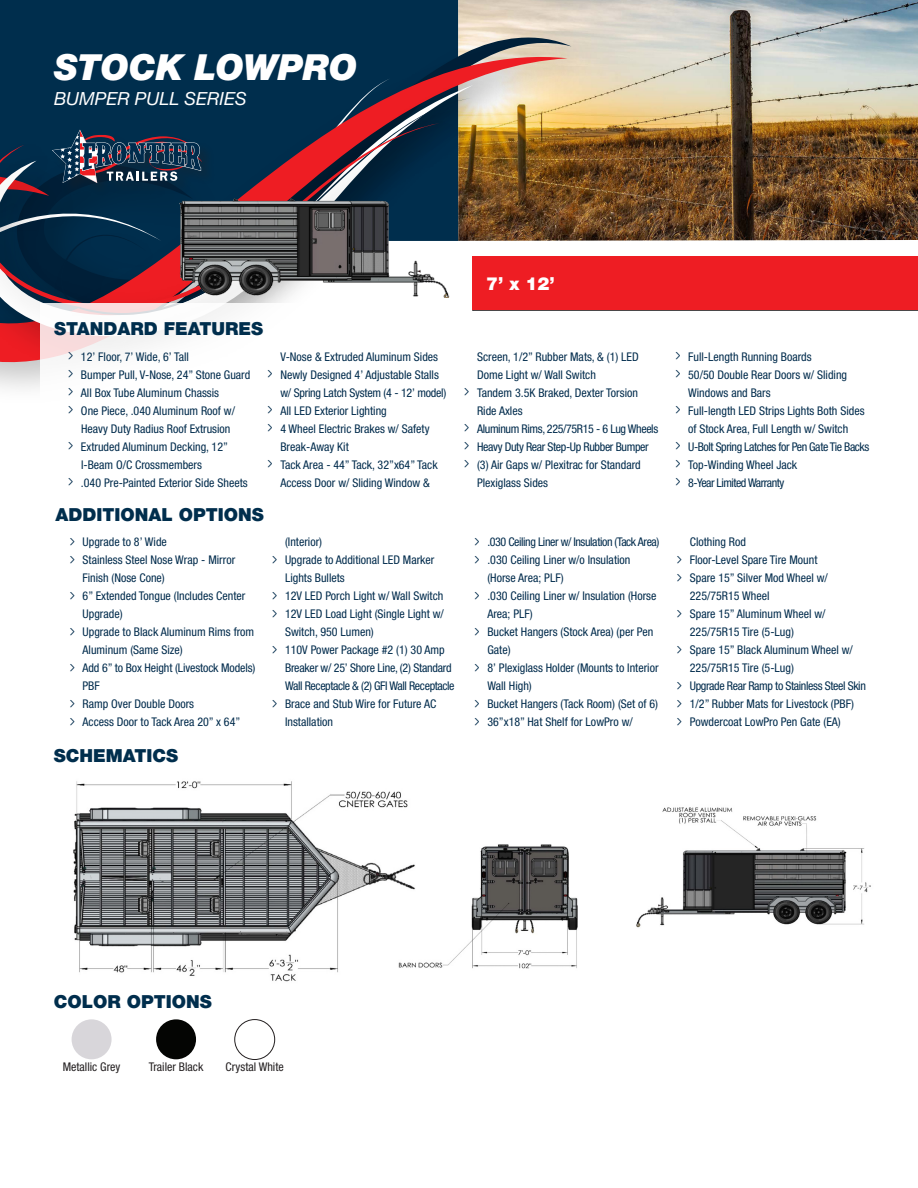
<style>
.page{position:relative;width:918px;height:1188px;background:#fff}
.page>*{position:absolute;margin:0;border:0;box-sizing:border-box;transform-origin:0 0}
.Default{font:italic 900 36px "Helvetica Neue LT Pro";letter-spacing:-.01em;color:#fff}
.Default-2{font:900 18px "Helvetica Neue LT Pro";color:#002e4d}
.Default-3{font:italic 18px "Helvetica Neue";color:#fff}
.Default-4{font:900 18px "Helvetica Neue LT Pro";color:#fff}
.t1{font:condensed 12px/18px "Helvetica Neue LT Pro";color:#002b4c}
.t2{font:condensed 12px "Helvetica Neue LT Pro";letter-spacing:-.03em;color:#002b4c}
.t3{font:condensed 12px/18px "Helvetica Neue LT Pro";letter-spacing:-.02em;color:#002b4c}
.t4{font:condensed 12px "Helvetica Neue LT Pro";letter-spacing:-.035em;color:#002b4c}
.t5{font:condensed 12px "Helvetica Neue LT Pro";color:#231f20}
.t6{font:condensed 12px "Helvetica Neue LT Pro";letter-spacing:-.04em;color:#002b4c}
</style>
<div class="page">
<div style="left:0;top:0;width:458px;height:11px;background:#002e4d"></div>
<img style="left:458px;top:0;width:460px;height:241px">
<img style="left:0;top:11px;width:626px;height:300px">
<img style="left:0;top:30px;width:622px;height:281px">
<img style="left:0;top:46px;width:568px;height:265px">
<img style="left:0;top:57px;width:528px;height:332px">
<img style="left:34px;top:71px;width:491px;height:298px">
<img style="left:0;top:96px;width:495px;height:268px">
<svg style="left:0;top:123px;width:440px;height:190px;fill:#002b49"></svg>
<div style="left:40px;top:304px;width:417px;height:100px;background:#fff"></div>
<div style="left:472px;top:256px;width:446px;height:54px;background:#ee1d23"></div>
<img style="left:178px;top:156px;width:273px;height:141px">
<div style="left:52px;top:130px;width:164px;height:67px;background:#231f20;opacity:.31"></div>
<svg style="left:52px;top:130px;width:150px;height:53px"></svg>
<img style="left:73px;top:781px;width:335px;height:201px">
<img style="left:636px;top:807px;width:235px;height:121px">
<img style="left:396px;top:825px;width:182px;height:149px">
<div style="left:72px;top:1019px;width:40px;height:40px;background:#d8d6da;border-radius:50%"></div>
<div style="left:156px;top:1019px;width:40px;height:40px;background:#040503;border-radius:50%"></div>
<div style="left:235px;top:1019px;width:40px;height:41px;border:1px solid #231f20;border-radius:50%"></div>
<p class="Default" style="left:54px;top:45px;width:305px">STOCK LOWPRO</p>
<p class="Default-3" style="left:54px;top:85px;width:194px">BUMPER PULL SERIES</p>
<p class="Default-2" style="left:54px;top:318px;width:211px">STANDARD FEATURES</p>
<p class="t1" style="left:81px;top:347px;width:110px">12’ Floor, 7’ Wide, 6’ Tall</p>
<p class="t1" style="left:81px;top:365px;width:171px">Bumper Pull, V-Nose, 24” Stone Guard</p>
<p class="t1" style="left:81px;top:383px;width:140px">All Box Tube Aluminum Chassis</p>
<p class="t1" style="left:81px;top:401px;width:156px">One Piece, .040 Aluminum Roof w/<br>Heavy Duty Radius Roof Extrusion</p>
<p class="t1" style="left:81px;top:437px;width:149px">Extruded Aluminum Decking, 12”<br>I-Beam O/C Crossmembers</p>
<p class="t1" style="left:81px;top:473px;width:168px">.040 Pre-Painted Exterior Side Sheets</p>
<p class="Default-2" style="left:56px;top:503px;width:210px">ADDITIONAL OPTIONS</p>
<p class="t1" style="left:83px;top:533px;width:86px">Upgrade to 8’ Wide</p>
<p class="t1" style="left:83px;top:551px;width:154px">Stainless Steel Nose Wrap - Mirror<br>Finish (Nose Cone)</p>
<p class="t1" style="left:83px;top:587px;width:164px">6” Extended Tongue (Includes Center<br>Upgrade)</p>
<p class="t1" style="left:83px;top:623px;width:173px">Upgrade to Black Aluminum Rims from<br>Aluminum (Same Size)</p>
<p class="t1" style="left:83px;top:659px;width:174px">Add 6” to Box Height (Livestock Models)<br>PBF</p>
<p class="t1" style="left:83px;top:695px;width:113px">Ramp Over Double Doors</p>
<p class="t1" style="left:83px;top:713px;width:159px">Access Door to Tack Area 20” x 64”</p>
<p class="Default-2" style="left:54px;top:745px;width:126px">SCHEMATICS</p>
<p class="t1" style="left:280px;top:347px;width:159px">V-Nose &amp; Extruded Aluminum Sides</p>
<p class="t1" style="left:280px;top:365px;width:167px">Newly Designed 4’ Adjustable Stalls w/ Spring Latch System (4 - 12’ model)</p>
<p class="t1" style="left:280px;top:401px;width:108px">All LED Exterior Lighting</p>
<p class="t1" style="left:280px;top:419px;width:151px">4 Wheel Electric Brakes w/ Safety<br>Break-Away Kit</p>
<p class="t1" style="left:280px;top:455px;width:159px">Tack Area - 44” Tack, 32”x64” Tack<br>Access Door w/ Sliding Window &amp;</p>
<p class="t1" style="left:285px;top:533px;width:39px">(Interior)</p>
<p class="t1" style="left:285px;top:551px;width:151px">Upgrade to Additional LED Marker<br>Lights Bullets</p>
<p class="t1" style="left:285px;top:587px;width:160px">12V LED Porch Light w/ Wall Switch</p>
<p class="t1" style="left:285px;top:605px;width:160px">12V LED Load Light (Single Light w/<br>Switch, 950 Lumen)</p>
<p class="t3" style="left:285px;top:641px;width:171px">110V Power Package #2 (1) 30 Amp<br>Breaker w/ 25’ Shore Line, (2) Standard<br>Wall Receptacle &amp; (2) GFI Wall Receptacle</p>
<p class="t1" style="left:285px;top:695px;width:153px">Brace and Stub Wire for Future AC<br>Installation</p>
<p class="Default-4" style="left:486px;top:272px;width:70px">7’ x 12’</p>
<p class="t1" style="left:477px;top:347px;width:163px">Screen, 1/2” Rubber Mats, &amp; (1) LED<br>Dome Light w/ Wall Switch</p>
<p class="t1" style="left:477px;top:383px;width:162px">Tandem 3.5K Braked, Dexter Torsion<br>Ride Axles</p>
<p class="t2" style="left:477px;top:421px;width:183px">Aluminum Rims, 225/75R15 - 6 Lug Wheels</p>
<p class="t2" style="left:477px;top:439px;width:173px">Heavy Duty Rear Step-Up Rubber Bumper</p>
<p class="t1" style="left:477px;top:455px;width:165px">(3) Air Gaps w/ Plexitrac for Standard<br>Plexiglass Sides</p>
<p class="t4" style="left:487px;top:535px;width:173px">.030 Ceiling Liner w/ Insulation (Tack Area)</p>
<p class="t1" style="left:487px;top:551px;width:145px">.030 Ceiling Liner w/o Insulation (Horse Area; PLF)</p>
<p class="t1" style="left:487px;top:587px;width:171px">.030 Ceiling Liner w/ Insulation (Horse<br>Area; PLF)</p>
<p class="t1" style="left:487px;top:623px;width:167px">Bucket Hangers (Stock Area) (per Pen<br>Gate)</p>
<p class="t1" style="left:487px;top:659px;width:173px">8’ Plexiglass Holder (Mounts to Interior<br>Wall High)</p>
<p class="t1" style="left:487px;top:695px;width:172px">Bucket Hangers (Tack Room) (Set of 6)</p>
<p class="t1" style="left:487px;top:713px;width:147px">36”x18” Hat Shelf for LowPro w/</p>
<p class="t1" style="left:688px;top:347px;width:125px">Full-Length Running Boards</p>
<p class="t1" style="left:688px;top:365px;width:160px">50/50 Double Rear Doors w/ Sliding<br>Windows and Bars</p>
<p class="t1" style="left:688px;top:401px;width:178px">Full-length LED Strips Lights Both Sides of Stock Area, Full Length w/ Switch</p>
<p class="t4" style="left:688px;top:439px;width:183px">U-Bolt Spring Latches for Pen Gate Tie Backs</p>
<p class="t1" style="left:688px;top:455px;width:111px">Top-Winding Wheel Jack</p>
<p class="t6" style="left:688px;top:475px;width:98px">8-Year Limited Warranty</p>
<p class="t1" style="left:690px;top:533px;width:58px">Clothing Rod</p>
<p class="t1" style="left:690px;top:551px;width:129px">Floor-Level Spare Tire Mount</p>
<p class="t1" style="left:690px;top:569px;width:140px">Spare 15” Silver Mod Wheel w/<br>225/75R15 Wheel</p>
<p class="t1" style="left:690px;top:605px;width:137px">Spare 15” Aluminum Wheel w/<br>225/75R15 Tire (5-Lug)</p>
<p class="t1" style="left:690px;top:641px;width:165px">Spare 15” Black Aluminum Wheel w/<br>225/75R15 Tire (5-Lug)</p>
<p class="t2" style="left:690px;top:679px;width:178px">Upgrade Rear Ramp to Stainless Steel Skin</p>
<p class="t1" style="left:690px;top:695px;width:166px">1/2” Rubber Mats for Livestock (PBF)</p>
<p class="t1" style="left:690px;top:713px;width:153px">Powdercoat LowPro Pen Gate (EA)</p>
<p class="Default-2" style="left:54px;top:991px;width:160px">COLOR OPTIONS</p>
<p class="t5" style="left:63px;top:1060px;width:59px">Metallic Grey</p>
<p class="t5" style="left:149px;top:1060px;width:56px">Trailer Black</p>
<p class="t5" style="left:226px;top:1060px;width:60px">Crystal White</p>
</div>
